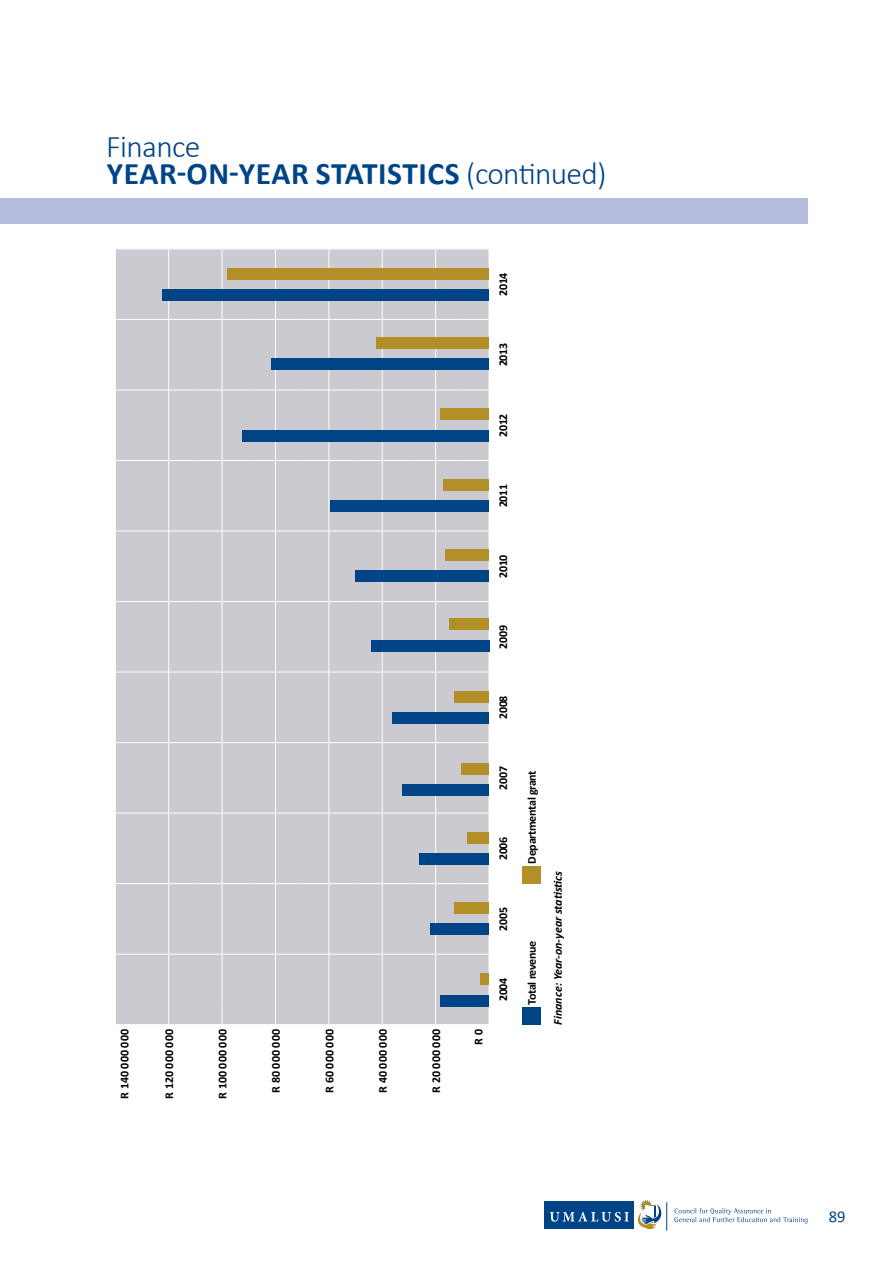
<style>
.page{position:relative;width:893px;height:1263px;background:#fff}
.page>*{position:absolute;margin:0;border:0;box-sizing:border-box;transform-origin:0 0}
.t1{font:700 31.5px/27px "Calibri";letter-spacing:.02em;color:#048}
.t2{font:16.5px "Calibri";color:#048}
.t3{font:700 12px "Calibri";letter-spacing:-.025em;color:#000}
.t4{font:700 12px "Calibri";color:#000}
.t5{font:italic 700 12px "Calibri";color:#000}
.s1{font-weight:300}
</style>
<div class="page">
<div style="left:545px;top:1201px;width:89px;height:28px;background:#048"></div>
<svg style="left:550px;top:1212px;width:79px;height:9px"></svg>
<svg style="left:674px;top:1208px;width:134px;height:15px"></svg>
<svg style="left:638px;top:1199px;width:29px;height:32px"></svg>
<div style="left:0;top:198px;width:808px;height:25px;background:#b5bcdb"></div>
<div style="left:116px;top:250px;width:373px;height:757px;background:#cacad0"></div>
<div style="left:522px;top:1007px;width:19px;height:18px;background:#048"></div>
<div style="left:522px;top:866px;width:19px;height:18px;background:#b38f27"></div>
<hr style="left:168px;top:954px;width:1px;height:53px;background:#fff">
<hr style="left:168px;top:884px;width:1px;height:70px;background:#fff">
<hr style="left:168px;top:813px;width:1px;height:53px;background:#fff">
<hr style="left:168px;top:742px;width:1px;height:71px;background:#fff">
<hr style="left:168px;top:672px;width:1px;height:70px;background:#fff">
<hr style="left:168px;top:601px;width:1px;height:71px;background:#fff">
<hr style="left:168px;top:531px;width:1px;height:70px;background:#fff">
<hr style="left:168px;top:460px;width:1px;height:71px;background:#fff">
<hr style="left:168px;top:390px;width:1px;height:70px;background:#fff">
<hr style="left:168px;top:319px;width:1px;height:71px;background:#fff">
<hr style="left:168px;top:249px;width:1px;height:70px;background:#fff">
<hr style="left:222px;top:954px;width:1px;height:53px;background:#fff">
<hr style="left:222px;top:884px;width:1px;height:70px;background:#fff">
<hr style="left:222px;top:813px;width:1px;height:53px;background:#fff">
<hr style="left:222px;top:742px;width:1px;height:71px;background:#fff">
<hr style="left:222px;top:672px;width:1px;height:70px;background:#fff">
<hr style="left:222px;top:601px;width:1px;height:71px;background:#fff">
<hr style="left:222px;top:531px;width:1px;height:70px;background:#fff">
<hr style="left:222px;top:460px;width:1px;height:71px;background:#fff">
<hr style="left:222px;top:390px;width:1px;height:70px;background:#fff">
<hr style="left:222px;top:319px;width:1px;height:71px;background:#fff">
<hr style="left:222px;top:249px;width:1px;height:70px;background:#fff">
<hr style="left:275px;top:954px;width:1px;height:53px;background:#fff">
<hr style="left:275px;top:884px;width:1px;height:70px;background:#fff">
<hr style="left:275px;top:813px;width:1px;height:53px;background:#fff">
<hr style="left:275px;top:742px;width:1px;height:71px;background:#fff">
<hr style="left:275px;top:672px;width:1px;height:70px;background:#fff">
<hr style="left:275px;top:601px;width:1px;height:71px;background:#fff">
<hr style="left:275px;top:531px;width:1px;height:70px;background:#fff">
<hr style="left:275px;top:460px;width:1px;height:71px;background:#fff">
<hr style="left:275px;top:390px;width:1px;height:70px;background:#fff">
<hr style="left:275px;top:319px;width:1px;height:71px;background:#fff">
<hr style="left:275px;top:249px;width:1px;height:70px;background:#fff">
<hr style="left:329px;top:954px;width:1px;height:53px;background:#fff">
<hr style="left:329px;top:884px;width:1px;height:70px;background:#fff">
<hr style="left:329px;top:813px;width:1px;height:53px;background:#fff">
<hr style="left:329px;top:742px;width:1px;height:71px;background:#fff">
<hr style="left:329px;top:672px;width:1px;height:70px;background:#fff">
<hr style="left:329px;top:601px;width:1px;height:71px;background:#fff">
<hr style="left:329px;top:531px;width:1px;height:70px;background:#fff">
<hr style="left:329px;top:460px;width:1px;height:71px;background:#fff">
<hr style="left:329px;top:390px;width:1px;height:70px;background:#fff">
<hr style="left:329px;top:319px;width:1px;height:71px;background:#fff">
<hr style="left:329px;top:249px;width:1px;height:70px;background:#fff">
<hr style="left:382px;top:954px;width:1px;height:53px;background:#fff">
<hr style="left:382px;top:884px;width:1px;height:70px;background:#fff">
<hr style="left:382px;top:813px;width:1px;height:53px;background:#fff">
<hr style="left:382px;top:742px;width:1px;height:71px;background:#fff">
<hr style="left:382px;top:672px;width:1px;height:70px;background:#fff">
<hr style="left:382px;top:601px;width:1px;height:71px;background:#fff">
<hr style="left:382px;top:531px;width:1px;height:70px;background:#fff">
<hr style="left:382px;top:460px;width:1px;height:71px;background:#fff">
<hr style="left:382px;top:390px;width:1px;height:70px;background:#fff">
<hr style="left:382px;top:319px;width:1px;height:71px;background:#fff">
<hr style="left:382px;top:249px;width:1px;height:70px;background:#fff">
<hr style="left:435px;top:954px;width:1px;height:53px;background:#fff">
<hr style="left:435px;top:884px;width:1px;height:70px;background:#fff">
<hr style="left:435px;top:813px;width:1px;height:53px;background:#fff">
<hr style="left:435px;top:742px;width:1px;height:71px;background:#fff">
<hr style="left:435px;top:672px;width:1px;height:70px;background:#fff">
<hr style="left:435px;top:601px;width:1px;height:71px;background:#fff">
<hr style="left:435px;top:531px;width:1px;height:70px;background:#fff">
<hr style="left:435px;top:460px;width:1px;height:71px;background:#fff">
<hr style="left:435px;top:390px;width:1px;height:70px;background:#fff">
<hr style="left:435px;top:319px;width:1px;height:71px;background:#fff">
<hr style="left:435px;top:249px;width:1px;height:70px;background:#fff">
<svg style="left:116px;top:319px;width:373px;height:1px"></svg>
<svg style="left:116px;top:249px;width:373px;height:1px"></svg>
<svg style="left:116px;top:1007px;width:373px;height:18px;background:#cdcdd3"></svg>
<svg style="left:116px;top:954px;width:373px;height:1px"></svg>
<svg style="left:116px;top:866px;width:373px;height:18px;background:#cdcdd3"></svg>
<svg style="left:116px;top:813px;width:373px;height:1px"></svg>
<svg style="left:116px;top:742px;width:373px;height:1px"></svg>
<svg style="left:116px;top:672px;width:373px;height:1px"></svg>
<svg style="left:116px;top:601px;width:373px;height:1px"></svg>
<svg style="left:116px;top:531px;width:373px;height:1px"></svg>
<svg style="left:116px;top:460px;width:373px;height:1px"></svg>
<svg style="left:116px;top:390px;width:373px;height:1px"></svg>
<div style="left:440px;top:995px;width:49px;height:11px;background:#048"></div>
<div style="left:480px;top:974px;width:9px;height:11px;background:#b38f27"></div>
<div style="left:431px;top:923px;width:58px;height:11px;background:#048"></div>
<div style="left:454px;top:902px;width:35px;height:11px;background:#b38f27"></div>
<div style="left:419px;top:853px;width:70px;height:12px;background:#048"></div>
<div style="left:467px;top:832px;width:22px;height:11px;background:#b38f27"></div>
<div style="left:403px;top:784px;width:86px;height:12px;background:#048"></div>
<div style="left:462px;top:763px;width:27px;height:11px;background:#b38f27"></div>
<div style="left:392px;top:712px;width:97px;height:11px;background:#048"></div>
<div style="left:454px;top:691px;width:35px;height:11px;background:#b38f27"></div>
<div style="left:371px;top:640px;width:118px;height:11px;background:#048"></div>
<div style="left:449px;top:619px;width:40px;height:11px;background:#b38f27"></div>
<div style="left:355px;top:571px;width:134px;height:11px;background:#048"></div>
<div style="left:446px;top:549px;width:43px;height:12px;background:#b38f27"></div>
<div style="left:330px;top:500px;width:159px;height:12px;background:#048"></div>
<div style="left:443px;top:479px;width:46px;height:11px;background:#b38f27"></div>
<div style="left:242px;top:430px;width:247px;height:11px;background:#048"></div>
<div style="left:440px;top:409px;width:49px;height:11px;background:#b38f27"></div>
<div style="left:271px;top:359px;width:218px;height:11px;background:#048"></div>
<div style="left:376px;top:337px;width:113px;height:12px;background:#b38f27"></div>
<div style="left:163px;top:290px;width:326px;height:11px;background:#048"></div>
<div style="left:227px;top:269px;width:262px;height:11px;background:#b38f27"></div>
<h1 class="t1" style="left:106px;top:133px;width:502px"><span class="s1">Finance<br></span>YEAR-ON-YEAR STATISTICS <span class="s1">(continued)</span></h1>
<p class="t3" style="left:495px;top:296px;width:25px;rotate:-90deg">2014</p>
<p class="t3" style="left:495px;top:366px;width:25px;rotate:-90deg">2013</p>
<p class="t3" style="left:495px;top:437px;width:25px;rotate:-90deg">2012</p>
<p class="t3" style="left:495px;top:507px;width:25px;rotate:-90deg">2011</p>
<p class="t3" style="left:495px;top:578px;width:25px;rotate:-90deg">2010</p>
<p class="t3" style="left:495px;top:648px;width:25px;rotate:-90deg">2009</p>
<p class="t3" style="left:495px;top:719px;width:25px;rotate:-90deg">2008</p>
<p class="t3" style="left:495px;top:789px;width:25px;rotate:-90deg">2007</p>
<p class="t3" style="left:495px;top:860px;width:25px;rotate:-90deg">2006</p>
<p class="t3" style="left:495px;top:930px;width:25px;rotate:-90deg">2005</p>
<p class="t4" style="left:117px;top:1099px;width:71px;rotate:-90deg">R 140 000 000</p>
<p class="t4" style="left:162px;top:1099px;width:71px;rotate:-90deg">R 120 000 000</p>
<p class="t4" style="left:215px;top:1099px;width:71px;rotate:-90deg">R 100 000 000</p>
<p class="t3" style="left:268px;top:1093px;width:65px;rotate:-90deg">R 80 000 000</p>
<p class="t3" style="left:322px;top:1093px;width:65px;rotate:-90deg">R 60 000 000</p>
<p class="t3" style="left:375px;top:1093px;width:65px;rotate:-90deg">R 40 000 000</p>
<p class="t3" style="left:428px;top:1093px;width:65px;rotate:-90deg">R 20 000 000</p>
<p class="t3" style="left:471px;top:1045px;width:17px;rotate:-90deg">R 0</p>
<p class="t3" style="left:495px;top:1001px;width:25px;rotate:-90deg">2004</p>
<p class="t3" style="left:524px;top:863px;width:95px;rotate:-90deg">Departmental grant</p>
<p class="t3" style="left:524px;top:1005px;width:66px;rotate:-90deg">Total revenue</p>
<p class="t5" style="left:550px;top:1025px;width:155px;rotate:-90deg">Finance: Year-on-year statistics</p>
<h2 class="t2" style="left:829px;top:1205px;width:18px">89</h2>
</div>
